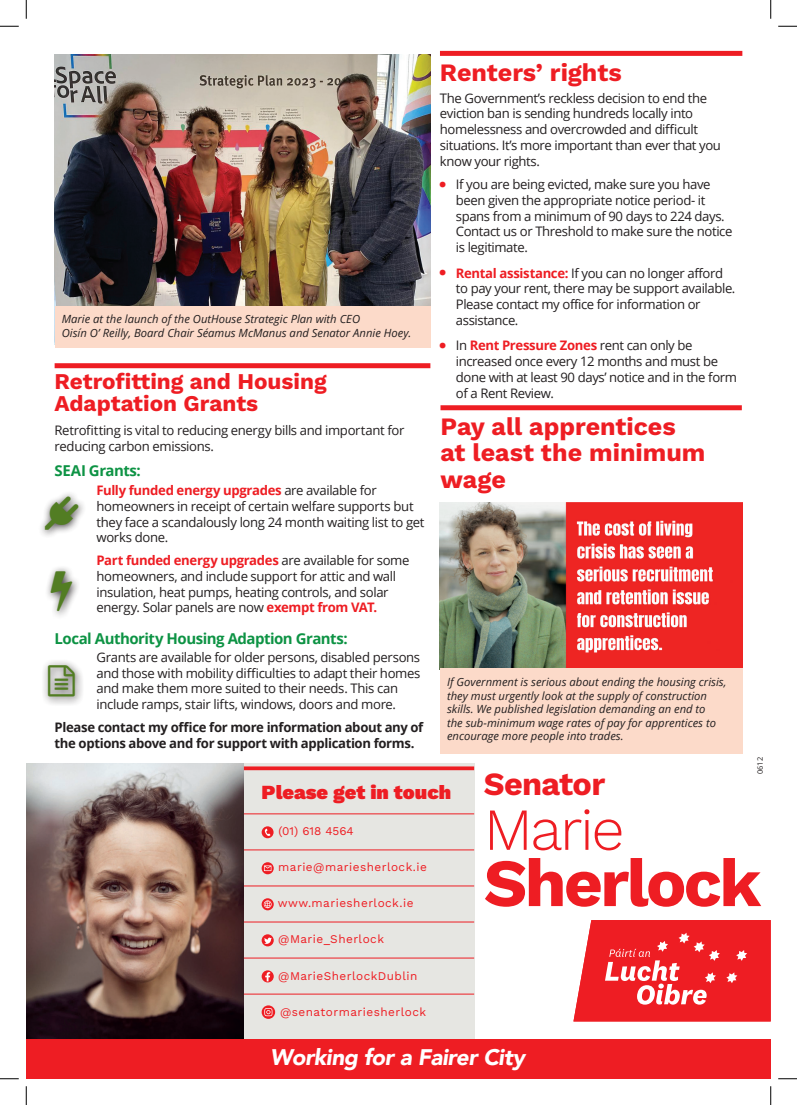
<style>
.page{position:relative;width:797px;height:1105px;background:#fff}
.page>*{position:absolute;margin:0;border:0;box-sizing:border-box;transform-origin:0 0}
.t1{font:700 67.5px "Work Sans";letter-spacing:-.04em;color:#ee1d23}
.t2{font:300 59.5px "Work Sans";letter-spacing:-.04em;color:#ee1d23}
.t3{font:700 25px/26.2px "Work Sans";color:#ee1d23}
.t4{font:700 22.5px/21.2px "Work Sans";color:#ee1d23}
.t5{font:900 22.5px "Avenir";color:#fff}
.t6{font:900 20px "Work Sans";color:#ee1d23}
.t7{font:700 15px "Open Sans";letter-spacing:-.035em;color:#0d9344}
.t8{font:13.12px/15.8px "Open Sans";letter-spacing:-.03em;color:#231f20}
.t9{font:700 13.12px/15.8px "Open Sans";letter-spacing:-.025em;color:#231f20}
.t10{font:11.75px "Work Sans";letter-spacing:.04em;color:#ee1d23}
.t11{font:11.75px "Work Sans";color:#ee1d23}
.t12{font:italic 11.25px/13.5px "Open Sans";color:#231f20}
.t13{font:7.5px "Open Sans";color:#231f20}
.s1{font-weight:700;color:#ee1d23}
.s2{font-family:"Foco";font-weight:700;font-size:21.25px;color:#ee1d23}
</style>
<div class="page">
<img style="left:26px;top:763px;width:218px;height:276px">
<div style="left:244px;top:763px;width:230px;height:284px;background:#e6e6e2"></div>
<svg style="left:244px;top:766px;width:230px;height:4px"></svg>
<hr style="left:244px;top:814px;width:230px;height:1px;background:#ee1d23">
<hr style="left:244px;top:850px;width:230px;height:1px;background:#ee1d23">
<hr style="left:244px;top:886px;width:230px;height:1px;background:#ee1d23">
<hr style="left:244px;top:922px;width:230px;height:1px;background:#ee1d23">
<hr style="left:244px;top:958px;width:230px;height:1px;background:#ee1d23">
<hr style="left:244px;top:994px;width:230px;height:1px;background:#ee1d23">
<svg style="left:262px;top:826px;width:11px;height:12px"></svg>
<svg style="left:265px;top:829px;width:5px;height:7px"></svg>
<svg style="left:262px;top:862px;width:12px;height:12px"></svg>
<svg style="left:264px;top:865px;width:7px;height:6px"></svg>
<svg style="left:262px;top:898px;width:12px;height:12px"></svg>
<svg style="left:264px;top:900px;width:8px;height:8px"></svg>
<svg style="left:262px;top:934px;width:12px;height:12px"></svg>
<svg style="left:264px;top:938px;width:8px;height:6px"></svg>
<svg style="left:262px;top:970px;width:12px;height:12px"></svg>
<svg style="left:265px;top:972px;width:5px;height:9px"></svg>
<svg style="left:262px;top:1005px;width:13px;height:14px"></svg>
<svg style="left:264px;top:1008px;width:8px;height:8px"></svg>
<div style="left:440px;top:51px;width:302px;height:5px;background:#ee1d23"></div>
<div style="left:26px;top:1039px;width:744px;height:40px;background:#ee1d23"></div>
<svg style="left:573px;top:920px;width:197px;height:101px;background:#f03c41"></svg>
<div style="left:55px;top:363px;width:375px;height:5px;background:#ee1d23"></div>
<img style="left:55px;top:55px;width:375px;height:251px">
<img style="left:440px;top:503px;width:302px;height:165px">
<div style="left:55px;top:306px;width:375px;height:41px;background:#fcdac9"></div>
<div style="left:440px;top:668px;width:302px;height:86px;background:#fcdac9"></div>
<div style="left:38px;top:490px;width:49px;height:130px;background:#231f20;opacity:.92"></div>
<div style="left:41px;top:659px;width:44px;height:48px;background:#231f20;opacity:.92"></div>
<div style="left:440px;top:405px;width:301px;height:5px;background:#ee1d23"></div>
<svg style="left:0;top:25px;width:19px;height:2px"></svg>
<svg style="left:778px;top:25px;width:19px;height:2px"></svg>
<svg style="left:0;top:1078px;width:19px;height:1px"></svg>
<svg style="left:778px;top:1078px;width:19px;height:1px"></svg>
<svg style="left:25px;top:0;width:2px;height:19px"></svg>
<svg style="left:25px;top:1086px;width:2px;height:19px"></svg>
<svg style="left:770px;top:0;width:1px;height:19px"></svg>
<svg style="left:770px;top:1086px;width:1px;height:19px"></svg>
<svg style="left:45px;top:496px;width:33px;height:34px"></svg>
<svg style="left:51px;top:571px;width:22px;height:40px"></svg>
<svg style="left:48px;top:665px;width:27px;height:32px"></svg>
<p class="t12" style="left:62px;top:312px;width:351px">Marie at the launch of the OutHouse Strategic Plan with CEO<br>Oisín O’ Reilly, Board Chair Séamus McManus and Senator Annie Hoey.</p>
<h3 class="t4" style="left:55px;top:370px;width:273px">Retrofitting and Housing<br>Adaptation Grants</h3>
<p class="t8" style="left:55px;top:422px;width:351px">Retrofitting is vital to reducing energy bills and important for reducing carbon emissions.</p>
<p class="t7" style="left:55px;top:460px;width:88px">SEAI Grants:</p>
<p class="t8" style="left:96px;top:482px;width:329px"><span class="s1">Fully funded energy upgrades</span> are available for homeowners in receipt of certain welfare supports but they face a scandalously long 24 month waiting list to get works done.</p>
<p class="t8" style="left:96px;top:552px;width:314px"><span class="s1">Part funded energy upgrades</span> are available for some homeowners, and include support for attic and wall insulation, heat pumps, heating controls, and solar energy. Solar panels are now <span class="s1">exempt from VAT.</span></p>
<p class="t8" style="left:96px;top:649px;width:325px">Grants are available for older persons, disabled persons and those with mobility difficulties to adapt their homes and make them more suited to their needs. This can include ramps, stair lifts, windows, doors and more.</p>
<p class="t9" style="left:55px;top:719px;width:370px">Please contact my office for more information about any of the options above and for support with application forms.</p>
<p class="t7" style="left:55px;top:628px;width:294px">Local Authority Housing Adaption Grants:</p>
<h3 class="t3" style="left:440px;top:58px;width:183px">Renters’ rights</h3>
<p class="t8" style="left:440px;top:90px;width:282px">The Government’s reckless decision to end the eviction ban is sending hundreds locally into homelessness and overcrowded and difficult situations. It’s more important than ever that you know your rights.</p>
<p class="t8" style="left:456px;top:176px;width:278px;text-indent:-18px"><span class="s2">•</span> If you are being evicted, make sure you have been given the appropriate notice period- it spans from a minimum of 90 days to 224 days.<br>Contact us or Threshold to make sure the notice is legitimate.</p>
<p class="t8" style="left:456px;top:265px;width:281px;text-indent:-18px"><span class="s2">•</span> <span class="s1">Rental assistance:</span> If you can no longer afford to pay your rent, there may be support available.<br>Please contact my office for information or assistance.</p>
<p class="t8" style="left:456px;top:337px;width:283px;text-indent:-17px"><span class="s2">•</span> In <span class="s1">Rent Pressure Zones</span> rent can only be increased once every 12 months and must be done with at least 90 days’ notice and in the form of a Rent Review.</p>
<h3 class="t3" style="left:440px;top:412px;width:266px">Pay all apprentices at least the minimum wage</h3>
<p class="t12" style="left:447px;top:675px;width:281px">If Government is serious about ending the housing crisis, they must urgently look at the supply of construction skills. We published legislation demanding an end to<br>the sub-minimum wage rates of pay for apprentices to encourage more people into trades.</p>
<p class="t13" style="left:755px;top:774px;width:19px;rotate:-90deg">0612</p>
<h3 class="t6" style="left:262px;top:777px;width:345px">Please get in touch <sup>Senator</sup></h3>
<p class="t11" style="left:278px;top:822px;width:77px">(01) 618 4564</p>
<p class="t10" style="left:278px;top:858px;width:150px">marie@mariesherlock.ie</p>
<p class="t10" style="left:278px;top:894px;width:137px">www.mariesherlock.ie</p>
<p class="t10" style="left:278px;top:930px;width:107px">@Marie_Sherlock</p>
<p class="t10" style="left:278px;top:966px;width:141px">@MarieSherlockDublin</p>
<p class="t10" style="left:280px;top:1003px;width:147px">@senatormariesherlock</p>
<h2 class="t2" style="left:484px;top:784px;width:142px">Marie</h2>
<h1 class="t1" style="left:484px;top:832px;width:279px">Sherlock</h1>
<h3 class="t5" style="left:270px;top:1038px;width:261px">Working fora FairerCity</h3>
</div>
